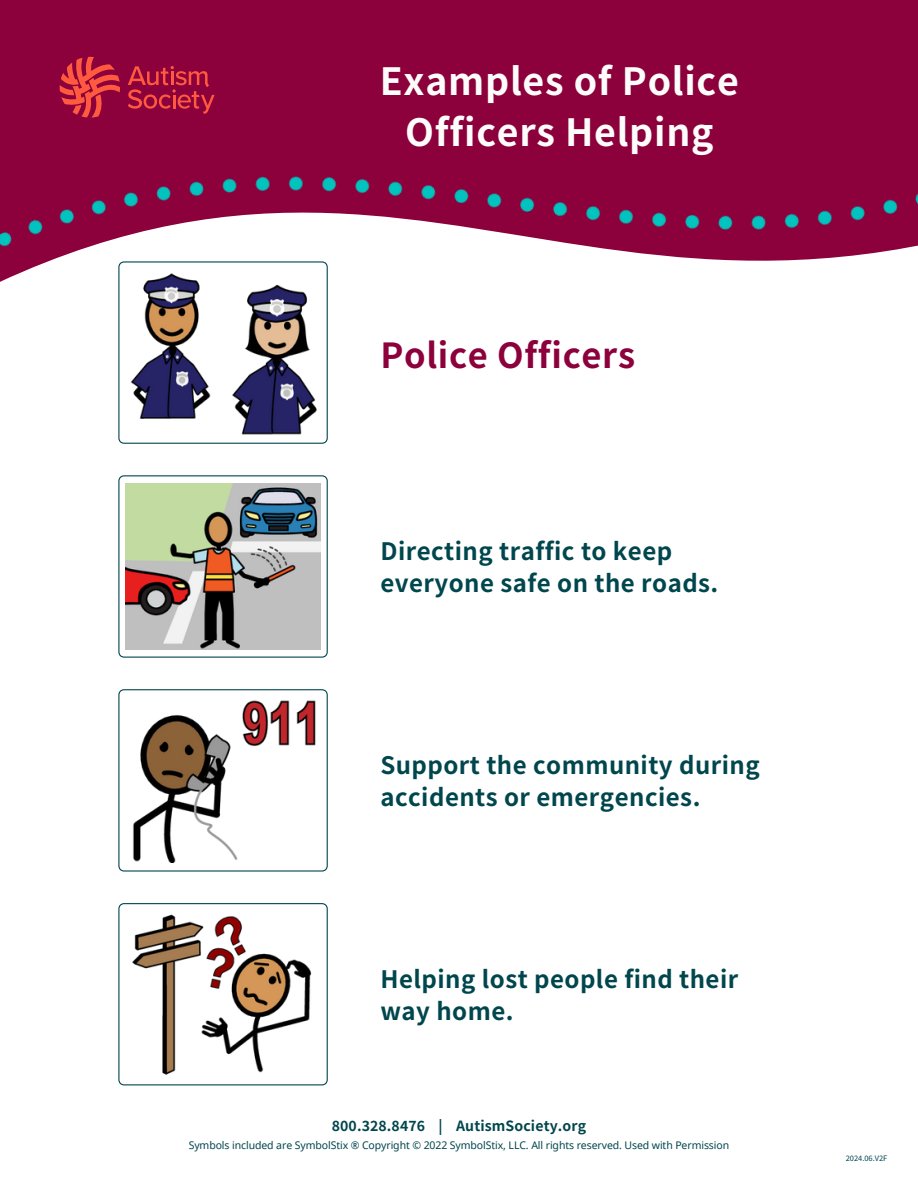
<style>
.page{position:relative;width:918px;height:1188px;background:#fff}
.page>*{position:absolute;margin:0;border:0;box-sizing:border-box;transform-origin:0 0}
.t1{font:700 37.5px/51.8px "Noto Sans JP";letter-spacing:.02em;color:#fcfcfb;text-align:center}
.t2{font:700 34.5px "Noto Sans JP";letter-spacing:.02em;color:#8c003b}
.t3{font:700 24px/32.7px "Noto Sans JP";letter-spacing:.02em;color:#00464d}
.t4{font:700 14.1px "Noto Sans JP";letter-spacing:.01em;color:#00464d}
.t5{font:10.5px "Noto Sans";letter-spacing:-.01em;color:#00464d}
.t6{font:7.5px "Noto Sans JP";color:#00464d}
</style>
<div class="page">
<svg style="left:118px;top:588px;width:210px;height:70px"></svg>
<img style="left:126px;top:588px;width:195px;height:61px">
<svg style="left:118px;top:903px;width:210px;height:182px"></svg>
<img style="left:126px;top:912px;width:193px;height:165px">
<svg style="left:118px;top:689px;width:210px;height:182px"></svg>
<img style="left:129px;top:699px;width:191px;height:163px">
<img style="left:0;top:0;width:918px;height:588px">
<h2 class="t1" style="left:380px;top:52px;width:361px">Examples of Police<br>Officers Helping</h2>
<p class="t2" style="left:380px;top:328px;width:256px">Police Officers</p>
<h1 class="t3" style="left:380px;top:533px;width:340px">Directing traffic to keep everyone safe on the roads.</h1>
<h2 class="t3" style="left:380px;top:747px;width:381px">Support the community during accidents or emergencies.</h2>
<h1 class="t3" style="left:380px;top:961px;width:359px">Helping lost people find their way home.</h1>
<p class="t4" style="left:332px;top:1115px;width:256px">800.328.8476 | AutismSociety.org</p>
<p class="t5" style="left:189px;top:1138px;width:542px">Symbols included are SymbolStix ® Copyright © 2022 SymbolStix, LLC. All rights reserved. Used with Permission</p>
<h3 class="t6" style="left:846px;top:1152px;width:43px">2024.06.V2F</h3>
</div>
